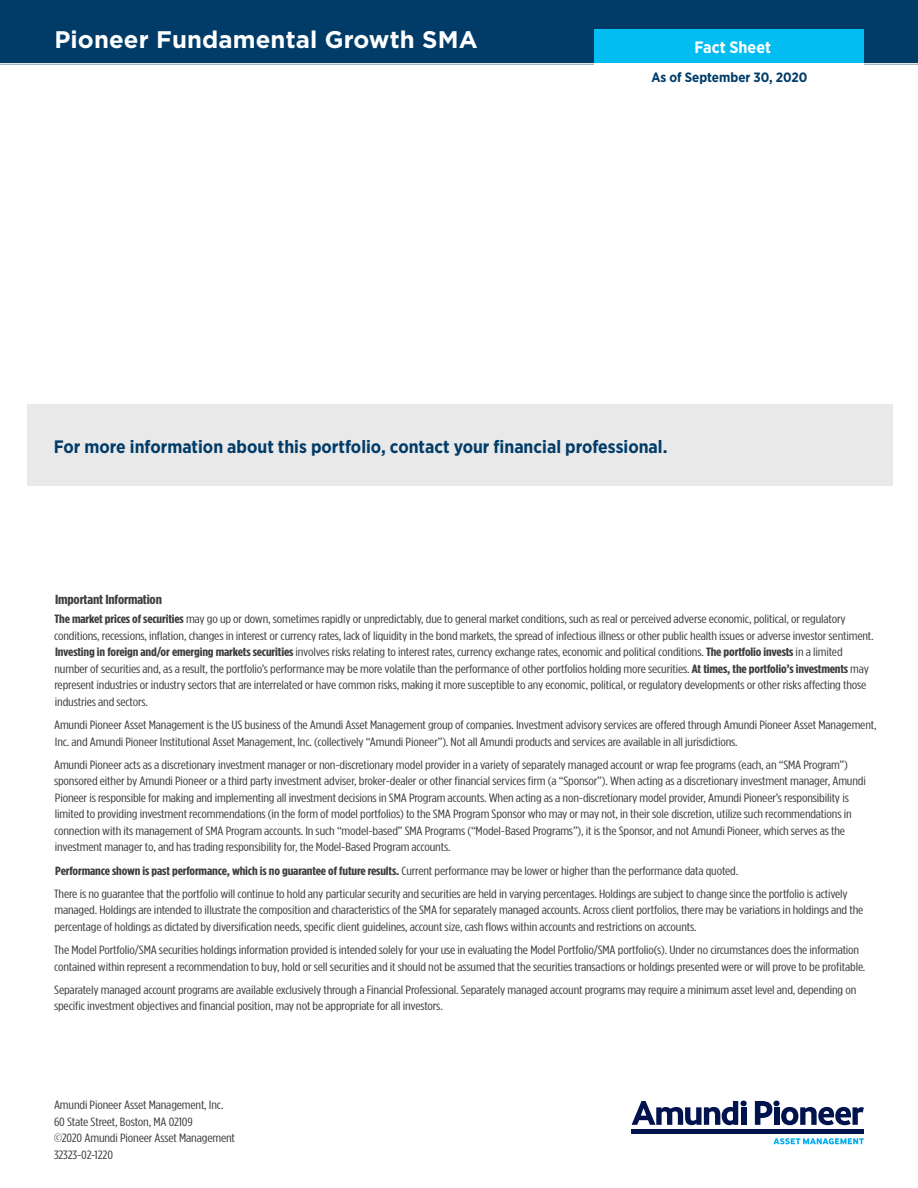
<style>
.page{position:relative;width:918px;height:1188px;background:#fff}
.page>*{position:absolute;margin:0;border:0;box-sizing:border-box;transform-origin:0 0}
.t1{font:700 24px "Gotham";letter-spacing:.005em;color:#fff}
.t2{font:700 18px "Gotham Narrow";color:#013c69}
.t3{font:700 16.5px "Gotham Narrow";color:#fff}
.t4{font:700 13.5px "Gotham Narrow";color:#013c69}
._2013-Legal{font:700 13.2px "Gotham Condensed";letter-spacing:-.01em;color:#3e3e3f;scale:1.25 1}
._2013-Legal-2{font:12px/16.5px "Gotham Condensed";letter-spacing:-.01em;color:#3e3e3f;scale:1.25 1}
._2013-Legal-3{font:700 12px "Gotham Condensed";letter-spacing:-.01em;color:#3e3e3f;scale:1.25 1}
.s1{font-weight:700}
.s2{font-weight:400}
</style>
<div class="page">
<div style="left:0;top:0;width:918px;height:65px;background:#013c69"></div>
<svg style="left:773px;top:1138px;width:91px;height:7px"></svg>
<svg style="left:632px;top:1101px;width:115px;height:24px"></svg>
<div style="left:741px;top:1107px;width:5px;height:18px;background:#00134d"></div>
<div style="left:632px;top:1129px;width:232px;height:5px;background:#00134d"></div>
<svg style="left:755px;top:1101px;width:109px;height:24px"></svg>
<div style="left:774px;top:1107px;width:5px;height:18px;background:#00134d"></div>
<div style="left:594px;top:29px;width:270px;height:34px;background:#01bdf2"></div>
<hr style="left:0;top:63px;width:918px;height:2px;background:#fff">
<div style="left:27px;top:405px;width:865px;height:81px;background:#eae9e9"></div>
<h1 class="t1" style="left:54px;top:24px;width:425px">Pioneer Fundamental Growth SMA</h1>
<h3 class="t3" style="left:695px;top:36px;width:78px">Fact Sheet</h3>
<p class="t4" style="left:651px;top:68px;width:158px">As of September 30, 2020</p>
<p class="t2" style="left:54px;top:435px;width:615px">For more information about this portfolio, contact your financial professional.</p>
<p class="_2013-Legal" style="left:55px;top:591px;width:87px">Important Information</p>
<p class="_2013-Legal-2" style="left:54px;top:611px;width:657px"><span class="s1">The market prices of securities</span> may go up or down, sometimes rapidly or unpredictably, due to general market conditions, such as real or perceived adverse economic, political, or regulatory conditions, recessions, inflation, changes in interest or currency rates, lack of liquidity in the bond markets, the spread of infectious illness or other public health issues or adverse investor sentiment.<br><span class="s1">Investing in foreign and/or emerging markets securities</span> involves risks relating to interest rates, currency exchange rates, economic and political conditions. <span class="s1">The portfolio invests</span> in a limited number of securities and, as a result, the portfolio’s performance may be more volatile than the performance of other portfolios holding more securities. <span class="s1">At times, the portfolio’s investments</span> may represent industries or industry sectors that are interrelated or have common risks, making it more susceptible to any economic, political, or regulatory developments or other risks affecting those industries and sectors.</p>
<p class="_2013-Legal-2" style="left:54px;top:717px;width:659px">Amundi Pioneer Asset Management is the US business of the Amundi Asset Management group of companies. Investment advisory services are offered through Amundi Pioneer Asset Management,<br>Inc. and Amundi Pioneer Institutional Asset Management, Inc. (collectively “Amundi Pioneer”). Not all Amundi products and services are available in all jurisdictions.</p>
<p class="_2013-Legal-2" style="left:54px;top:756px;width:651px">Amundi Pioneer acts as a discretionary investment manager or non-discretionary model provider in a variety of separately managed account or wrap fee programs (each, an “SMA Program”) sponsored either by Amundi Pioneer or a third party investment adviser, broker-dealer or other financial services firm (a “Sponsor”). When acting as a discretionary investment manager, Amundi Pioneer is responsible for making and implementing all investment decisions in SMA Program accounts. When acting as a non-discretionary model provider, Amundi Pioneer’s responsibility is limited to providing investment recommendations (in the form of model portfolios) to the SMA Program Sponsor who may or may not, in their sole discretion, utilize such recommendations in connection with its management of SMA Program accounts. In such “model-based” SMA Programs (“Model-Based Programs”), it is the Sponsor, and not Amundi Pioneer, which serves as the investment manager to, and has trading responsibility for, the Model-Based Program accounts.</p>
<p class="_2013-Legal-3" style="left:55px;top:863px;width:548px">Performance shown is past performance, which is no guarantee of future results. <span class="s2">Current performance may be lower or higher than the performance data quoted.</span></p>
<p class="_2013-Legal-2" style="left:54px;top:885px;width:649px">There is no guarantee that the portfolio will continue to hold any particular security and securities are held in varying percentages. Holdings are subject to change since the portfolio is actively managed. Holdings are intended to illustrate the composition and characteristics of the SMA for separately managed accounts. Across client portfolios, there may be variations in holdings and the percentage of holdings as dictated by diversification needs, specific client guidelines, account size, cash flows within accounts and restrictions on accounts.</p>
<p class="_2013-Legal-2" style="left:54px;top:942px;width:651px">The Model Portfolio/SMA securities holdings information provided is intended solely for your use in evaluating the Model Portfolio/SMA portfolio(s). Under no circumstances does the information contained within represent a recommendation to buy, hold or sell securities and it should not be assumed that the securities transactions or holdings presented were or will prove to be profitable.</p>
<p class="_2013-Legal-2" style="left:54px;top:981px;width:643px">Separately managed account programs are available exclusively through a Financial Professional. Separately managed account programs may require a minimum asset level and, depending on specific investment objectives and financial position, may not be appropriate for all investors.</p>
<p class="_2013-Legal-2" style="left:54px;top:1097px;width:146px">Amundi Pioneer Asset Management, Inc.<br>60 State Street, Boston, MA 02109<br>©2020 Amundi Pioneer Asset Management<br>32323-02-1220</p>
</div>
